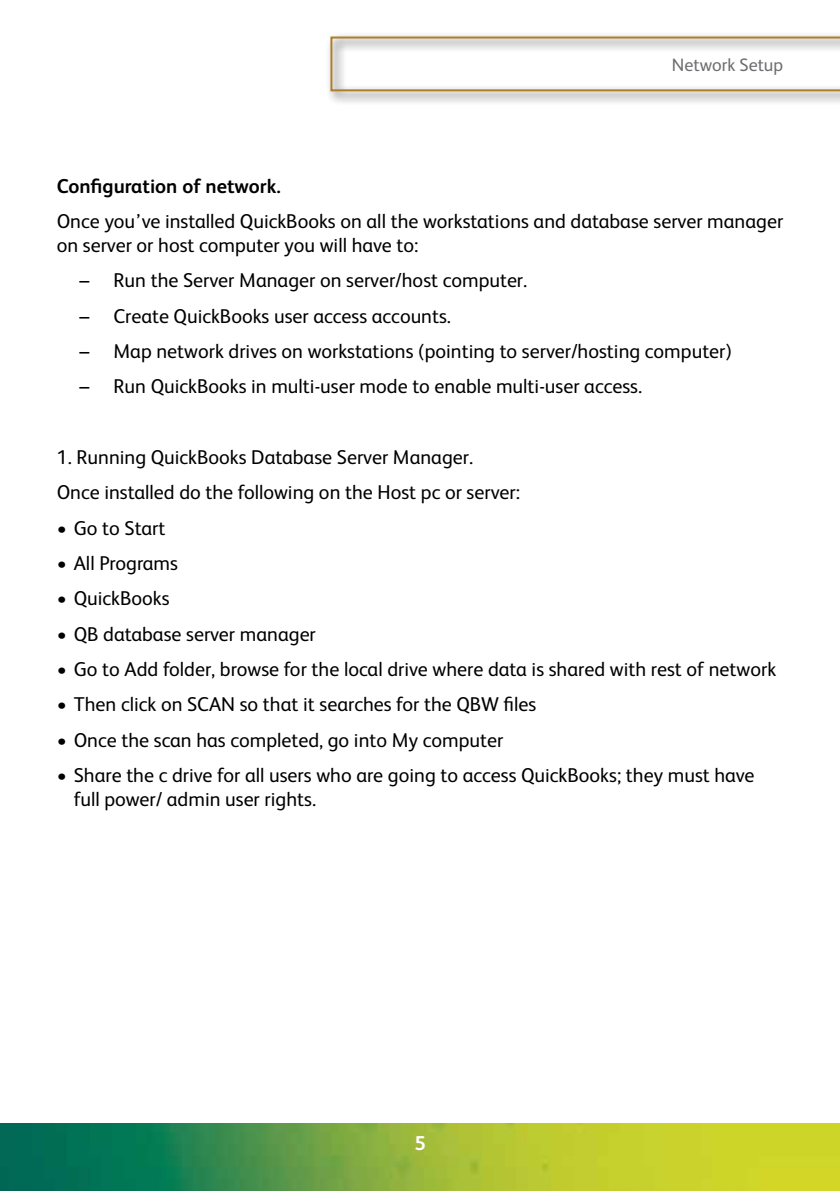
<style>
.page{position:relative;width:840px;height:1191px;background:#fff}
.page>*{position:absolute;margin:0;border:0;box-sizing:border-box;transform-origin:0 0}
.t1{font:20px/24px "FS Albert";color:#000}
.t2{font:700 20px "FS Albert";color:#000}
.t3{font:700 20px "FS Albert";color:#fff}
.t4{font:18px "FS Albert";color:#6d6e71}
</style>
<div class="page">
<img style="left:0;top:1123px;width:839px;height:68px">
<div style="left:324px;top:31px;width:515px;height:75px;background:#000;opacity:.55"></div>
<svg style="left:330px;top:37px;width:509px;height:54px"></svg>
<p class="t4" style="left:671px;top:52px;width:113px">Network Setup</p>
<p class="t2" style="left:57px;top:172px;width:225px">Configuration of network.</p>
<p class="t1" style="left:57px;top:208px;width:727px">Once you’ve installed QuickBooks on all the workstations and database server manager on server or host computer you will have to:</p>
<p class="t1" style="left:79px;top:267px;width:449px">– Run the Server Manager on server/host computer.</p>
<p class="t1" style="left:79px;top:303px;width:373px">– Create QuickBooks user access accounts.</p>
<p class="t1" style="left:79px;top:338px;width:653px">– Map network drives on workstations (pointing to server/hosting computer)</p>
<p class="t1" style="left:79px;top:373px;width:564px">– Run QuickBooks in multi-user mode to enable multi-user access.</p>
<p class="t1" style="left:57px;top:438px;width:464px;line-height:35.4px">1. Running QuickBooks Database Server Manager.<br>Once installed do the following on the Host pc or server:</p>
<p class="t1" style="left:57px;top:515px;width:110px">• Go to Start</p>
<p class="t1" style="left:57px;top:550px;width:123px">• All Programs</p>
<p class="t1" style="left:57px;top:585px;width:114px">• QuickBooks</p>
<p class="t1" style="left:57px;top:621px;width:260px">• QB database server manager</p>
<p class="t1" style="left:57px;top:656px;width:720px">• Go to Add folder, browse for the local drive where data is shared with rest of network</p>
<p class="t1" style="left:57px;top:691px;width:481px">• Then click on SCAN so that it searches for the QBW files</p>
<p class="t1" style="left:57px;top:727px;width:448px">• Once the scan has completed, go into My computer</p>
<p class="t1" style="left:74px;top:762px;width:681px;text-indent:-17px">• Share the c drive for all users who are going to access QuickBooks; they must have full power/ admin user rights.</p>
<p class="t3" style="left:414px;top:1129px;width:13px">5</p>
</div>
